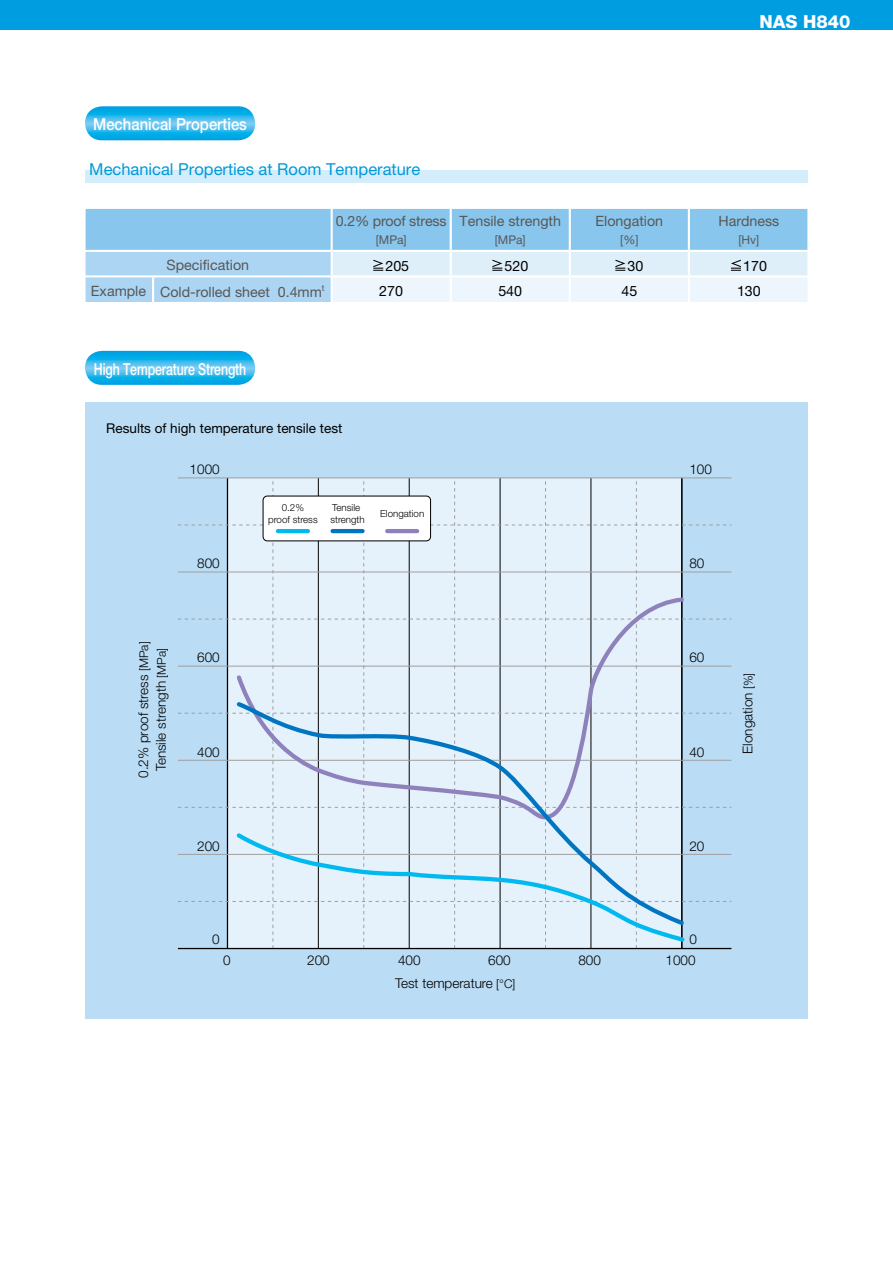
<style>
.page{position:relative;width:893px;height:1263px;background:#fff}
.page>*{position:absolute;margin:0;border:0;box-sizing:border-box;transform-origin:0 0}
.t1{font:800 18px "Helvetica Neue LT Std";color:#fff}
.t2{font:16.5px "Helvetica Neue LT Std";color:#0099d9}
.t3{font:500 16.5px "Helvetica Neue LT Std";letter-spacing:-.01em;color:#fff;scale:.75 1}
.t4{font:500 16.5px "Helvetica Neue LT Std";letter-spacing:-.01em;color:#fff;scale:.9 1}
.t5{font:14.25px "Helvetica Neue LT Std";color:#595757}
.t6{font:14.25px "Helvetica Neue LT Std";color:#000}
.t7{font:300 13.5px/22.6px "Helvetica Neue LT Std";color:#000}
.t8{font:13.5px "Helvetica Neue LT Std";color:#000}
.t9{font:12px "Helvetica Neue LT Std";color:#595757}
.t10{font:300 9.75px/11.7px "Helvetica Neue LT Std";color:#000;text-align:center}
.s1{font-size:12px}
</style>
<div class="page">
<div style="left:0;top:0;width:893px;height:30px;background:#009de1"></div>
<div style="left:85px;top:402px;width:723px;height:616px;background:#badcf4"></div>
<hr style="left:178px;top:948px;width:553px;height:1px;background:#000">
<svg style="left:178px;top:479px;width:553px;height:469px"></svg>
<hr style="left:178px;top:478px;width:553px;height:1px;background:#9f9fa0">
<svg style="left:233px;top:595px;width:453px;height:104px;background:#dfebf5"></svg>
<svg style="left:233px;top:699px;width:454px;height:131px;background:#d8e6f2"></svg>
<svg style="left:233px;top:830px;width:454px;height:115px;background:#d3e8f4"></svg>
<div style="left:263px;top:496px;width:168px;height:45px;background:#fff;border-radius:4px"></div>
<div style="left:263px;top:496px;width:168px;height:45px;border:1px solid #000;border-radius:4px"></div>
<hr style="left:278px;top:529px;width:30px;height:4px;background:#00b9ef">
<hr style="left:333px;top:529px;width:30px;height:4px;background:#0075c2">
<hr style="left:387px;top:529px;width:30px;height:4px;background:#8e81bc">
<svg style="left:87px;top:210px;width:719px;height:92px;background:#b4daf2"></svg>
<div style="left:85px;top:208px;width:723px;height:107px;border:1px solid #fff"></div>
<svg style="left:85px;top:106px;width:170px;height:34px;background:#35b8eb"></svg>
<div style="left:85px;top:170px;width:723px;height:13px;background:#d3edfb"></div>
<svg style="left:85px;top:351px;width:170px;height:34px;background:#2cb5ea"></svg>
<p class="t4" style="left:93px;top:114px;width:172px">Mechanical Properties</p>
<p class="t2" style="left:89px;top:160px;width:332px">Mechanical Properties at Room Temperature</p>
<p class="t5" style="left:336px;top:213px;width:112px">0.2% proof stress</p>
<p class="t9" style="left:376px;top:232px;width:32px">[MPa]</p>
<p class="t5" style="left:460px;top:213px;width:103px">Tensile strength</p>
<p class="t9" style="left:495px;top:232px;width:32px">[MPa]</p>
<p class="t5" style="left:596px;top:213px;width:69px">Elongation</p>
<p class="t9" style="left:620px;top:232px;width:20px">[%]</p>
<p class="t1" style="left:759px;top:11px;width:93px">NAS H840</p>
<p class="t5" style="left:718px;top:213px;width:62px">Hardness</p>
<p class="t9" style="left:738px;top:232px;width:22px">[Hv]</p>
<p class="t5" style="left:167px;top:256px;width:84px">Specification</p>
<p class="t6" style="left:385px;top:257px;width:25px">205</p>
<p class="t6" style="left:504px;top:257px;width:25px">520</p>
<p class="t6" style="left:627px;top:257px;width:17px">30</p>
<p class="t6" style="left:743px;top:257px;width:25px">170</p>
<p class="t5" style="left:91px;top:282px;width:57px">Example</p>
<p class="t5" style="left:160px;top:283px;width:166px">Cold-rolled sheet 0.4mm<sup>t</sup></p>
<p class="t6" style="left:379px;top:282px;width:25px">270</p>
<p class="t6" style="left:498px;top:282px;width:25px">540</p>
<p class="t6" style="left:621px;top:282px;width:17px">45</p>
<p class="t6" style="left:737px;top:282px;width:25px">130</p>
<p class="t3" style="left:94px;top:359px;width:205px">High Temperature Strength</p>
<p class="t8" style="left:106px;top:420px;width:238px">Results of high temperature tensile test</p>
<p class="t7" style="left:190px;top:458px;width:32px">1000</p>
<p class="t7" style="left:689px;top:458px;width:24px">100</p>
<p class="t10" style="left:268px;top:501px;width:51px">0.2%<br>proof stress</p>
<p class="t10" style="left:330px;top:501px;width:36px;text-align:left">Tensile strength</p>
<p class="t10" style="left:380px;top:508px;width:46px">Elongation</p>
<p class="t7" style="left:197px;top:552px;width:24px">800</p>
<p class="t7" style="left:689px;top:552px;width:17px">80</p>
<p class="t7" style="left:134px;top:778px;width:138px;line-height:17.7px;text-align:center;rotate:-90deg">0.2% proof stress <span class="s1">[MPa]<br></span>Tensile strength <span class="s1">[MPa]</span></p>
<p class="t7" style="left:197px;top:646px;width:24px">600</p>
<p class="t7" style="left:197px;top:740px;width:24px">400</p>
<p class="t7" style="left:689px;top:646px;width:17px">60</p>
<p class="t7" style="left:689px;top:740px;width:17px">40</p>
<p class="t7" style="left:736px;top:754px;width:83px;rotate:-90deg">Elongation <span class="s1">[%]</span></p>
<p class="t7" style="left:197px;top:834px;width:24px">200</p>
<p class="t7" style="left:689px;top:834px;width:17px">20</p>
<p class="t7" style="left:212px;top:927px;width:9px">0</p>
<p class="t7" style="left:689px;top:927px;width:9px">0</p>
<p class="t7" style="left:223px;top:949px;width:9px">0</p>
<p class="t7" style="left:307px;top:949px;width:24px">200</p>
<p class="t7" style="left:398px;top:949px;width:24px">400</p>
<p class="t7" style="left:395px;top:949px;width:122px;text-indent:93px">600<br>Test temperature <span class="s1">[°C]</span></p>
<p class="t7" style="left:578px;top:949px;width:24px">800</p>
<p class="t7" style="left:665px;top:949px;width:32px">1000</p>
</div>
